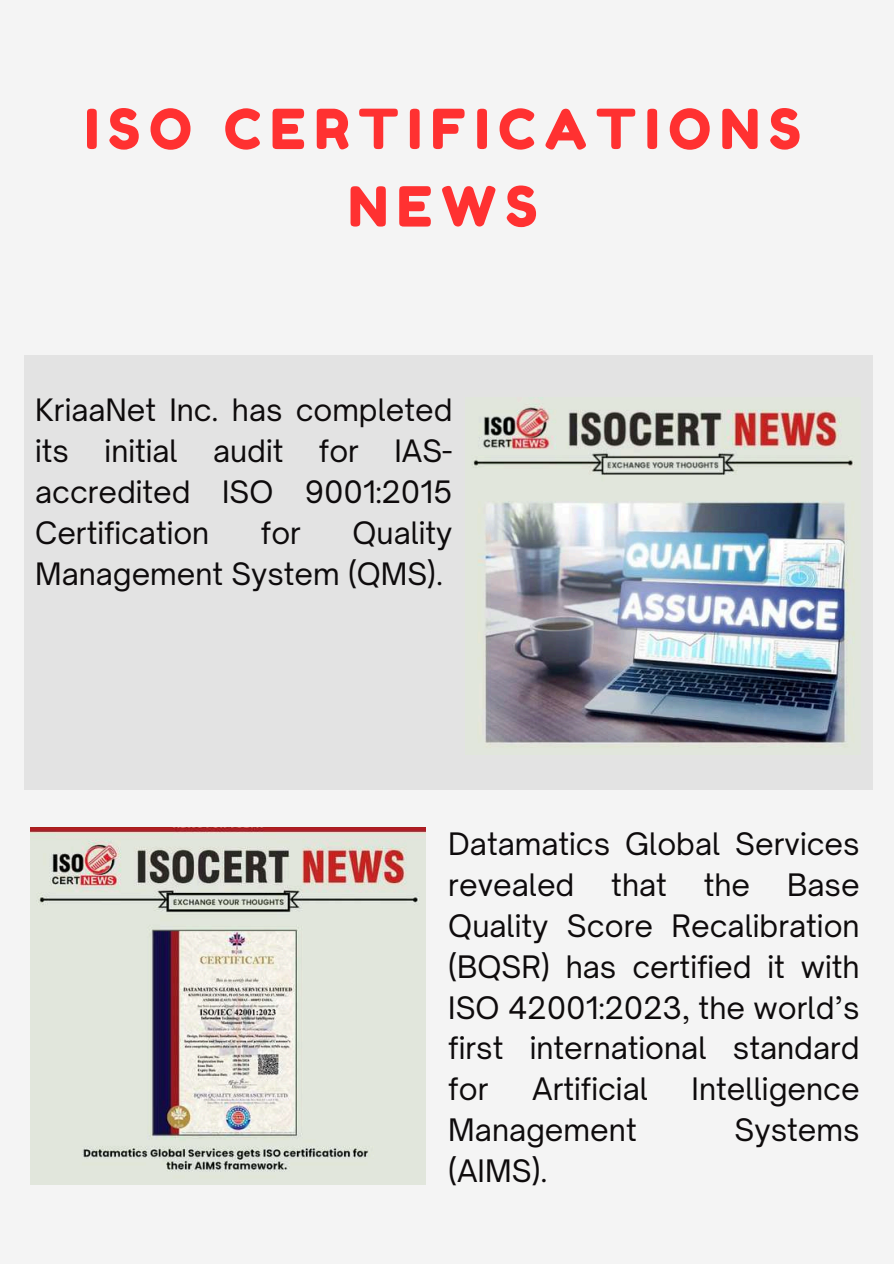
<style>
.page{position:relative;width:894px;height:1264px;background:#fff}
.page>*{position:absolute;margin:0;border:0;box-sizing:border-box;transform-origin:0 0}
.t1{font:55.05px/77.4px "Fredoka One";letter-spacing:.165em;color:#ff3131;text-align:center}
.t2{font:29.7px/40.8px "Open Sauce One";color:#0e0b0c;text-align:justify}
.t3{font:29.55px/41px "Open Sauce One";color:#0e0b0c;text-align:justify}
</style>
<div class="page">
<div style="left:0;top:0;width:893px;height:1263px;background:#f4f4f4"></div>
<img style="left:31px;top:827px;width:395px;height:357px">
<div style="left:24px;top:355px;width:848px;height:434px;background:#e3e3e3"></div>
<img style="left:471px;top:397px;width:384px;height:352px">
<h1 class="t1" style="left:85px;top:90px;width:717px">ISO CERTIFICATIONS<br>NEWS</h1>
<p class="t3" style="left:35px;top:390px;width:418px">KriaaNet Inc. has completed its initial audit for IAS&shy;accredited ISO 9001:2015<br>Certification</p>
<p class="t3" style="left:35px;top:512px;width:418px;text-indent:317px">Quality<br>Management System (QMS).</p>
<p class="t3" style="left:261px;top:512px;width:42px">for</p>
<p class="t2" style="left:448px;top:823px;width:413px">Datamatics Global Services revealed that the Base Quality Score Recalibration (BQSR) has certified it with ISO 42001:2023, the world’s first international standard for</p>
<p class="t2" style="left:532px;top:1068px;width:117px">Artificial</p>
<p class="t2" style="left:691px;top:1068px;width:169px">Intelligence</p>
<p class="t2" style="left:448px;top:1108px;width:190px">Management</p>
<p class="t2" style="left:734px;top:1108px;width:127px">Systems</p>
<p class="t2" style="left:448px;top:1149px;width:101px">(AIMS).</p>
</div>
